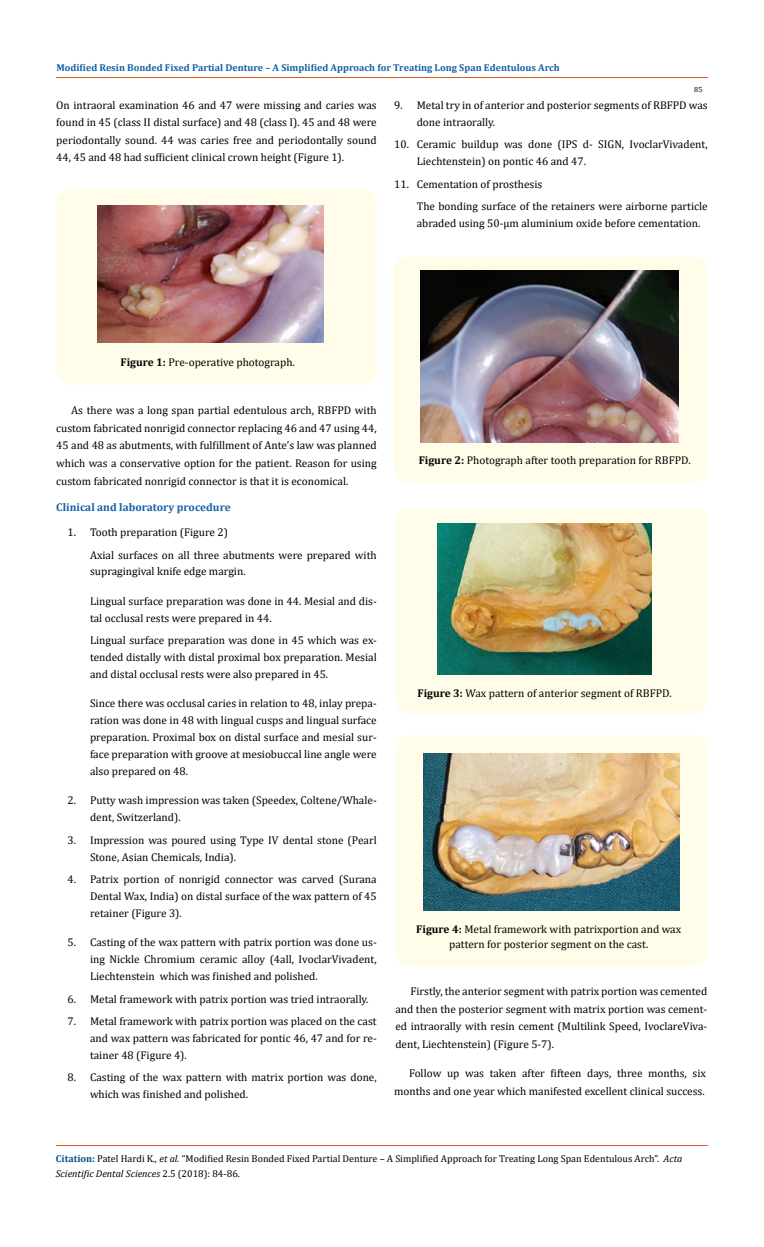
<style>
.page{position:relative;width:764px;height:1247px;background:#fff}
.page>*{position:absolute;margin:0;border:0;box-sizing:border-box;transform-origin:0 0}
.t1{font:11.25px/16.9px "Cambria";color:#000;text-align:justify}
.t2{font:700 11.25px "Cambria";color:#1560a6}
.t3{font:10px/15px "Cambria";color:#000}
.t4{font:700 10px "Cambria";color:#1560a6}
.t5{font:7.5px "Cambria";color:#000}
.s1{font-weight:700}
.s2{font-weight:700;color:#035089}
.s3{font-style:italic}
</style>
<div class="page">
<div style="left:56px;top:189px;width:321px;height:196px;background:#fffde9;border-radius:15px"></div>
<div style="left:394px;top:256px;width:314px;height:226px;background:#fffde9;border-radius:15px"></div>
<div style="left:395px;top:508px;width:312px;height:205px;background:#fffde9;border-radius:15px"></div>
<div style="left:395px;top:735px;width:312px;height:231px;background:#fffde9;border-radius:15px"></div>
<img style="left:97px;top:205px;width:227px;height:137px">
<img style="left:420px;top:271px;width:259px;height:171px">
<img style="left:438px;top:523px;width:213px;height:151px">
<img style="left:424px;top:753px;width:255px;height:157px">
<hr style="left:56px;top:77px;width:652px;height:1px;background:#e05d1a">
<hr style="left:56px;top:1144px;width:651px;height:1px;background:#e05d1a">
<p class="t4" style="left:56px;top:61px;width:505px">Modified Resin Bonded Fixed Partial Denture – A Simplified Approach for Treating Long Span Edentulous Arch</p>
<p class="t5" style="left:694px;top:85px;width:10px">85</p>
<p class="t1" style="left:56px;top:96px;width:322px;line-height:17.5px">On intraoral examination 46 and 47 were missing and caries was found in 45 (class II distal surface) and 48 (class I). 45 and 48 were periodontally sound. 44 was caries free and periodontally sound 44, 45 and 48 had sufficient clinical crown height (Figure 1).</p>
<p class="t1" style="left:417px;top:96px;width:292px;text-indent:-22px">9. Metal try in of anterior and posterior segments of RBFPD was done intraorally.</p>
<p class="t1" style="left:417px;top:136px;width:292px;text-indent:-22px">10. Ceramic buildup was done (IPS d- SIGN, IvoclarVivadent,<br>Liechtenstein) on pontic 46 and 47.</p>
<p class="t1" style="left:417px;top:172px;width:292px;line-height:22.5px;text-indent:-22px">11. Cementation of prosthesis<br>The bonding surface of the retainers were airborne particle</p>
<p class="t1" style="left:417px;top:214px;width:285px">abraded using 50-μm aluminium oxide before cementation.</p>
<p class="t1" style="left:120px;top:353px;width:176px"><span class="s1">Figure 1:</span> Pre-operative photograph.</p>
<p class="t1" style="left:56px;top:402px;width:322px;line-height:17.5px;text-indent:15px">As there was a long span partial edentulous arch, RBFPD with custom fabricated nonrigid connector replacing 46 and 47 using 44, 45 and 48 as abutments, with fulfillment of Ante’s law was planned which was a conservative option for the patient. Reason for using custom fabricated nonrigid connector is that it is economical.</p>
<p class="t2" style="left:56px;top:499px;width:176px">Clinical and laboratory procedure</p>
<p class="t1" style="left:90px;top:521px;width:288px;line-height:22.5px;text-indent:-22px">1. Tooth preparation (Figure 2)<br>Axial surfaces on all three abutments were prepared with</p>
<p class="t1" style="left:90px;top:563px;width:157px">supragingival knife edge margin.</p>
<p class="t1" style="left:90px;top:592px;width:288px">Lingual surface preparation was done in 44. Mesial and dis&shy;tal occlusal rests were prepared in 44.</p>
<p class="t1" style="left:90px;top:632px;width:288px">Lingual surface preparation was done in 45 which was ex&shy;tended distally with distal proximal box preparation. Mesial and distal occlusal rests were also prepared in 45.</p>
<p class="t1" style="left:90px;top:695px;width:288px">Since there was occlusal caries in relation to 48, inlay prepa&shy;ration was done in 48 with lingual cusps and lingual surface preparation. Proximal box on distal surface and mesial sur&shy;face preparation with groove at mesiobuccal line angle were also prepared on 48.</p>
<p class="t1" style="left:90px;top:792px;width:288px;text-indent:-22px">2. Putty wash impression was taken (Speedex, Coltene/Whale&shy;dent, Switzerland).</p>
<p class="t1" style="left:90px;top:831px;width:288px;text-indent:-22px">3. Impression was poured using Type IV dental stone (Pearl<br>Stone, Asian Chemicals, India).</p>
<p class="t1" style="left:90px;top:870px;width:288px;text-indent:-22px">4. Patrix portion of nonrigid connector was carved (Surana Dental Wax, India) on distal surface of the wax pattern of 45 retainer (Figure 3).</p>
<p class="t1" style="left:90px;top:933px;width:288px;text-indent:-22px">5. Casting of the wax pattern with patrix portion was done us&shy;ing Nickle Chromium ceramic alloy (4all, IvoclarVivadent, Liechtenstein which was finished and polished.</p>
<p class="t1" style="left:68px;top:990px;width:302px">6. Metal framework with patrix portion was tried intraorally.</p>
<p class="t1" style="left:90px;top:1012px;width:288px;text-indent:-22px">7. Metal framework with patrix portion was placed on the cast and wax pattern was fabricated for pontic 46, 47 and for re&shy;tainer 48 (Figure 4).</p>
<p class="t1" style="left:90px;top:1068px;width:288px;text-indent:-22px">8. Casting of the wax pattern with matrix portion was done, which was finished and polished.</p>
<p class="t1" style="left:419px;top:452px;width:273px"><span class="s1">Figure 2:</span> Photograph after tooth preparation for RBFPD.</p>
<p class="t1" style="left:417px;top:684px;width:256px"><span class="s1">Figure 3:</span> Wax pattern of anterior segment of RBFPD.</p>
<p class="t1" style="left:416px;top:921px;width:266px;line-height:15px;text-align:center"><span class="s1">Figure 4:</span> Metal framework with patrixportion and wax pattern for posterior segment on the cast.</p>
<p class="t1" style="left:395px;top:982px;width:313px;line-height:17.5px;text-indent:15px">Firstly, the anterior segment with patrix portion was cemented and then the posterior segment with matrix portion was cement&shy;ed intraorally with resin cement (Multilink Speed, IvoclareViva&shy;dent, Liechtenstein) (Figure 5-7).</p>
<p class="t1" style="left:394px;top:1064px;width:313px;line-height:17.5px;text-align:right">Follow up was taken after fifteen days, three months, six months and one year which manifested excellent clinical success.</p>
<p class="t3" style="left:56px;top:1150px;width:628px"><span class="s2">Citation:</span> Patel Hardi K<span class="s3">., et al.</span> “Modified Resin Bonded Fixed Partial Denture – A Simplified Approach for Treating Long Span Edentulous Arch”. <span class="s3">Acta<br>Scientific Dental Sciences</span> 2.5 (2018): 84-86.</p>
</div>
